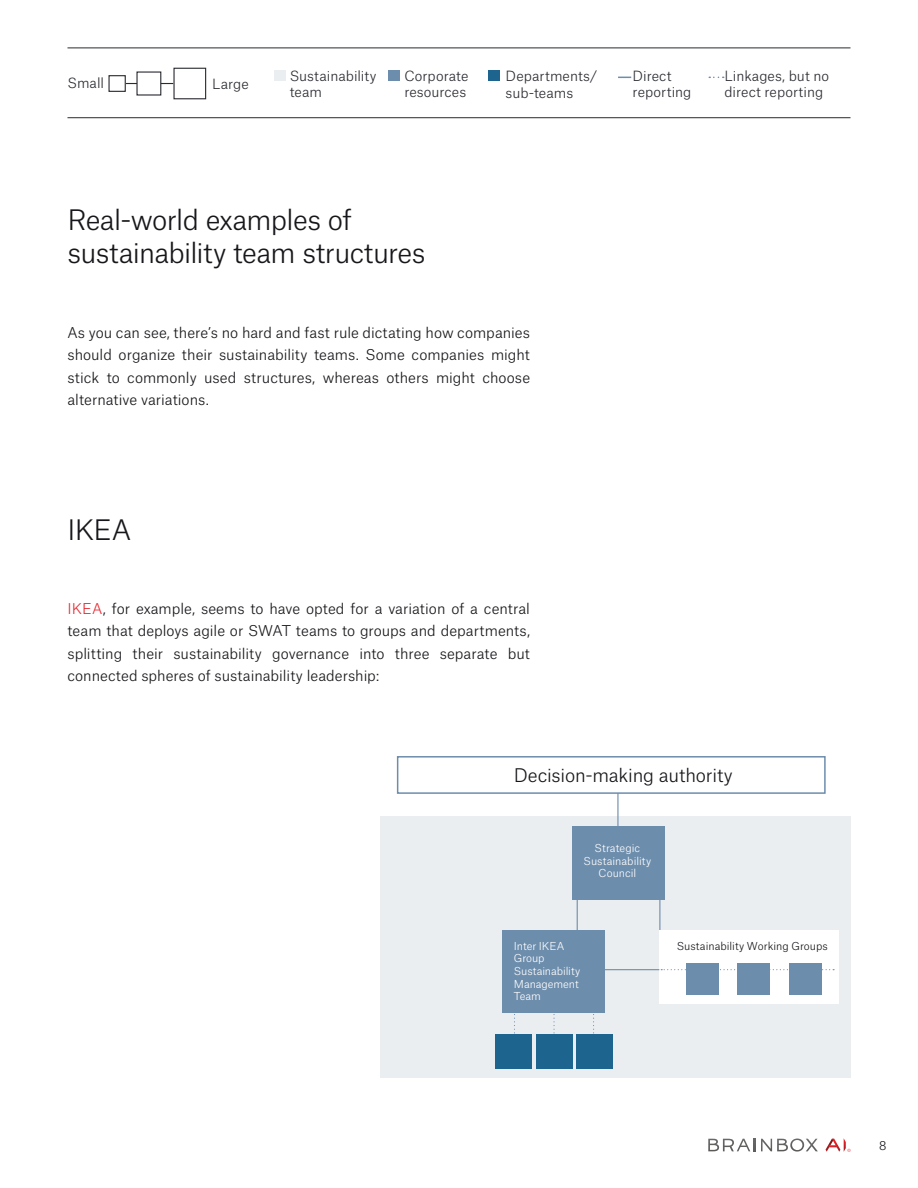
<style>
.page{position:relative;width:918px;height:1188px;background:#fff}
.page>*{position:absolute;margin:0;border:0;box-sizing:border-box;transform-origin:0 0}
.Chapter_Title{font:300 27px/32.4px "Atlas Grotesk";letter-spacing:-.025em;color:#17171b}
.t1{font:300 18px "Atlas Grotesk";letter-spacing:-.01em;color:#17171b}
.t2{font:300 14.25px/22.5px "Atlas Grotesk";color:#17171b;text-align:justify}
.t3{font:300 13.5px/16.2px "Atlas Grotesk";letter-spacing:.005em;color:#2a2b31}
.t4{font:300 12px "Atlas Grotesk";color:#17171b}
.t5{font:300 10.5px/12.6px "Atlas Grotesk";letter-spacing:-.005em;color:#fff}
.t6{font:300 10.5px "Atlas Grotesk";color:#17171b}
.s1{color:#e62b33}
</style>
<div class="page">
<svg style="left:761px;top:1139px;width:57px;height:13px"></svg>
<svg style="left:708px;top:1139px;width:47px;height:12px"></svg>
<svg style="left:826px;top:1138px;width:24px;height:14px"></svg>
<hr style="left:68px;top:117px;width:782px;height:1px;background:#2a2b31">
<hr style="left:68px;top:48px;width:782px;height:1px;background:#2a2b31">
<hr style="left:126px;top:83px;width:47px;height:1px;background:#2a2b31">
<div style="left:108px;top:75px;width:18px;height:17px;background:#fff;border:1px solid #2a2b31"></div>
<div style="left:274px;top:70px;width:12px;height:11px;background:#ebeef1"></div>
<div style="left:388px;top:70px;width:12px;height:11px;background:#6d8dac"></div>
<div style="left:488px;top:70px;width:12px;height:11px;background:#1d648e"></div>
<div style="left:173px;top:68px;width:33px;height:31px;background:#fff;border:1px solid #2a2b31"></div>
<div style="left:136px;top:71px;width:25px;height:25px;background:#fff"></div>
<svg style="left:618px;top:77px;width:13px;height:1px"></svg>
<div style="left:380px;top:816px;width:470px;height:261px;background:#ebeef1"></div>
<hr style="left:659px;top:885px;width:1px;height:77px;background:#6d8dac">
<div style="left:659px;top:930px;width:180px;height:74px;background:#fff"></div>
<hr style="left:583px;top:969px;width:76px;height:1px;background:#6d8dac">
<hr style="left:617px;top:793px;width:2px;height:77px;background:#6d8dac">
<hr style="left:577px;top:885px;width:1px;height:77px;background:#6d8dac">
<svg style="left:553px;top:1014px;width:2px;height:20px"></svg>
<div style="left:572px;top:826px;width:93px;height:73px;background:#6d8dac"></div>
<div style="left:502px;top:930px;width:103px;height:83px;background:#6d8dac"></div>
<div style="left:495px;top:1034px;width:36px;height:35px;background:#1d648e"></div>
<div style="left:536px;top:1034px;width:36px;height:35px;background:#1d648e"></div>
<div style="left:577px;top:1034px;width:36px;height:35px;background:#1d648e"></div>
<div style="left:686px;top:963px;width:32px;height:32px;background:#6d8dac"></div>
<div style="left:738px;top:963px;width:32px;height:32px;background:#6d8dac"></div>
<div style="left:789px;top:963px;width:33px;height:32px;background:#6d8dac"></div>
<div style="left:397px;top:756px;width:429px;height:38px;background:#fff;border:2px solid #6d8dac"></div>
<svg style="left:661px;top:969px;width:173px;height:1px"></svg>
<p class="t3" style="left:68px;top:74px;width:38px">Small</p>
<p class="t3" style="left:212px;top:74px;width:38px">Large</p>
<p class="t3" style="left:290px;top:66px;width:88px">Sustainability team</p>
<p class="t3" style="left:404px;top:66px;width:66px">Corporate resources</p>
<p class="t3" style="left:506px;top:67px;width:93px">Departments/ sub-teams</p>
<p class="t3" style="left:725px;top:66px;width:106px">Linkages, but no direct reporting</p>
<p class="t3" style="left:633px;top:66px;width:60px">Direct reporting</p>
<p class="Chapter_Title" style="left:68px;top:201px;width:360px">Real-world examples of sustainability team structures</p>
<p class="t2" style="left:68px;top:320px;width:464px">As you can see, there’s no hard and fast rule dictating how companies should organize their sustainability teams. Some companies might stick to commonly used structures, whereas others might choose alternative variations.</p>
<p class="Chapter_Title" style="left:68px;top:511px;width:66px">IKEA</p>
<p class="t2" style="left:68px;top:596px;width:464px"><span class="s1">IKEA</span>, for example, seems to have opted for a variation of a central team that deploys agile or SWAT teams to groups and departments, splitting their sustainability governance into three separate but connected spheres of sustainability leadership:</p>
<p class="t1" style="left:514px;top:761px;width:220px">Decision-making authority</p>
<p class="t5" style="left:595px;top:841px;width:47px">Strategic</p>
<p class="t5" style="left:584px;top:853px;width:69px">Sustainability</p>
<p class="t5" style="left:599px;top:866px;width:39px">Council</p>
<p class="t5" style="left:514px;top:938px;width:52px">Inter IKEA</p>
<p class="t5" style="left:514px;top:951px;width:32px">Group</p>
<p class="t5" style="left:514px;top:964px;width:68px">Sustainability</p>
<p class="t5" style="left:514px;top:976px;width:66px">Management<br>Team</p>
<p class="t6" style="left:677px;top:937px;width:153px">Sustainability Working Groups</p>
<p class="t4" style="left:879px;top:1136px;width:9px">8</p>
</div>
